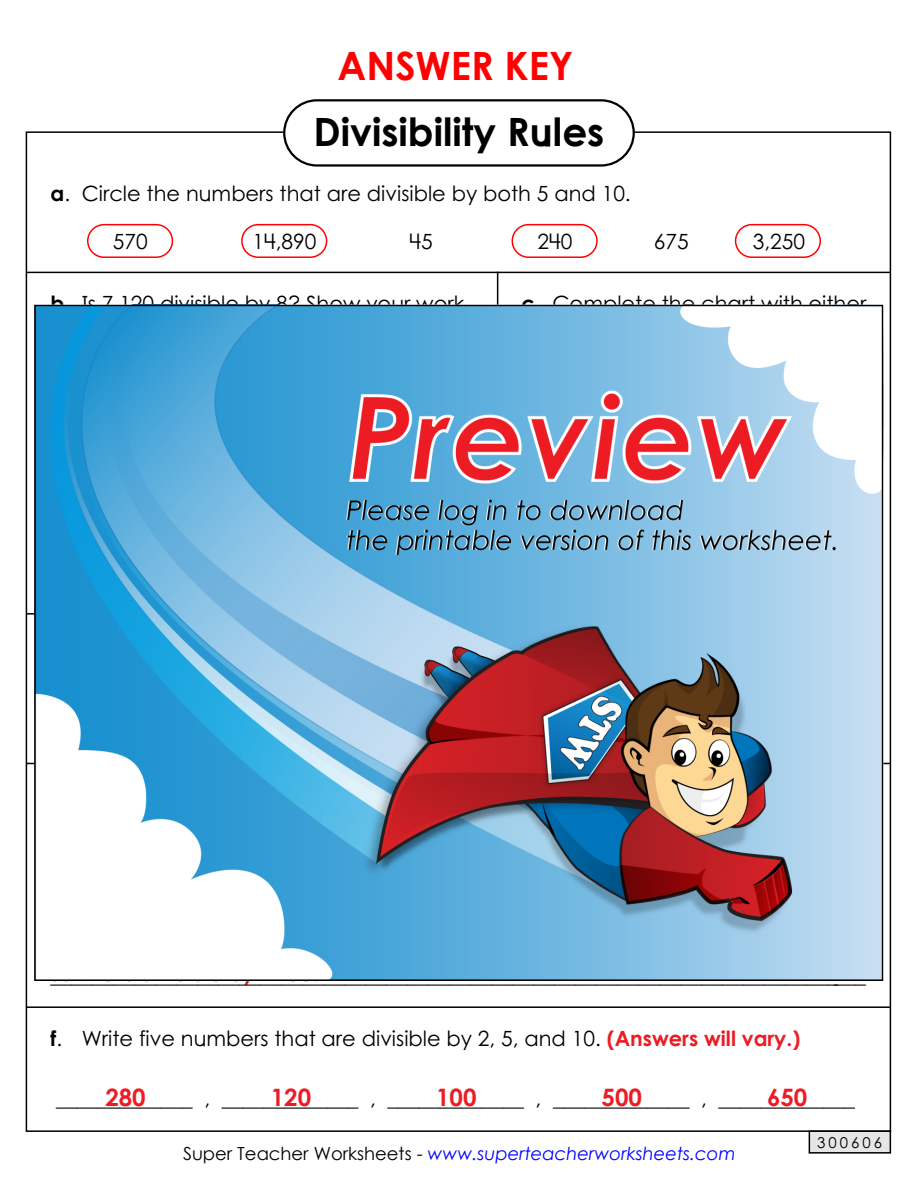
<style>
.page{position:relative;width:918px;height:1188px;background:#fff}
.page>*{position:absolute;margin:0;border:0;box-sizing:border-box;transform-origin:0 0}
.t1{font:700 39px "Century STW4";color:#000}
.t2{font:700 39px "Century Gothic 2";color:#f00}
.t3{font:700 24px "Century STW4";color:#ed1c24}
.t4{font:21px "Century STW4";color:#000}
.t5{font:italic 18px "Century Gothic 2";color:#00f}
.t6{font:15px "Century STW4";letter-spacing:.2em;color:#000}
.s1{font-weight:700}
.s2{font-weight:700;color:#ed1c24}
.s3{font-style:normal;color:#000}
</style>
<div class="page">
<div style="left:809px;top:1130px;width:82px;height:24px;background:#e6e6e6;border:2px solid #000"></div>
<div style="left:283px;top:99px;width:352px;height:68px;border:2px solid #000;border-radius:33px"></div>
<hr style="left:26px;top:1006px;width:864px;height:2px;background:#000">
<hr style="left:26px;top:763px;width:864px;height:1px;background:#000">
<hr style="left:26px;top:613px;width:472px;height:2px;background:#000">
<hr style="left:26px;top:272px;width:864px;height:1px;background:#000">
<hr style="left:497px;top:272px;width:1px;height:491px;background:#000">
<div style="left:735px;top:224px;width:86px;height:34px;border:2px solid #f00;border-radius:16px"></div>
<div style="left:512px;top:224px;width:86px;height:34px;border:2px solid #f00;border-radius:16px"></div>
<div style="left:87px;top:224px;width:86px;height:34px;border:2px solid #f00;border-radius:16px"></div>
<div style="left:241px;top:224px;width:86px;height:34px;border:2px solid #f00;border-radius:16px"></div>
<img style="left:34px;top:305px;width:850px;height:676px">
<h1 class="t2" style="left:338px;top:36px;width:237px">ANSWER KEY</h1>
<h1 class="t1" style="left:314px;top:102px;width:292px">Divisibility Rules</h1>
<p class="t4" style="left:51px;top:178px;width:582px"><span class="s1">a</span>. Circle the numbers that are divisible by both 5 and 10.</p>
<p class="t4" style="left:113px;top:226px;width:36px">570</p>
<p class="t4" style="left:253px;top:226px;width:65px">14,890</p>
<p class="t4" style="left:410px;top:226px;width:25px">45</p>
<p class="t4" style="left:538px;top:226px;width:36px">240</p>
<p class="t4" style="left:654px;top:226px;width:36px">675</p>
<p class="t4" style="left:753px;top:226px;width:54px">3,250</p>
<p class="t4" style="left:51px;top:289px;width:421px"><span class="s1">b</span>. Is 7,120 divisible by 8? Show your work.</p>
<p class="t4" style="left:522px;top:289px;width:346px"><span class="s1">c</span>. Complete the chart with either</p>
<p class="t4" style="left:51px;top:960px;width:817px">______________________________________________________________________________</p>
<p class="t4" style="left:51px;top:1024px;width:751px"><span class="s1">f</span>. Write five numbers that are divisible by 2, 5, and 10. <span class="s2">(Answers will vary.)</span></p>
<p class="t3" style="left:105px;top:1079px;width:42px">280</p>
<p class="t3" style="left:271px;top:1079px;width:42px">120</p>
<p class="t3" style="left:436px;top:1079px;width:42px">100</p>
<p class="t3" style="left:602px;top:1079px;width:42px">500</p>
<p class="t3" style="left:767px;top:1079px;width:42px">650</p>
<p class="t4" style="left:56px;top:1084px;width:800px">_____________ , _____________ , _____________ , _____________ , _____________</p>
<p class="t5" style="left:183px;top:1141px;width:554px"><span class="s3">Super Teacher Worksheets -</span> www.superteacherworksheets.com</p>
<p class="t6" style="left:817px;top:1132px;width:66px">300606</p>
</div>
